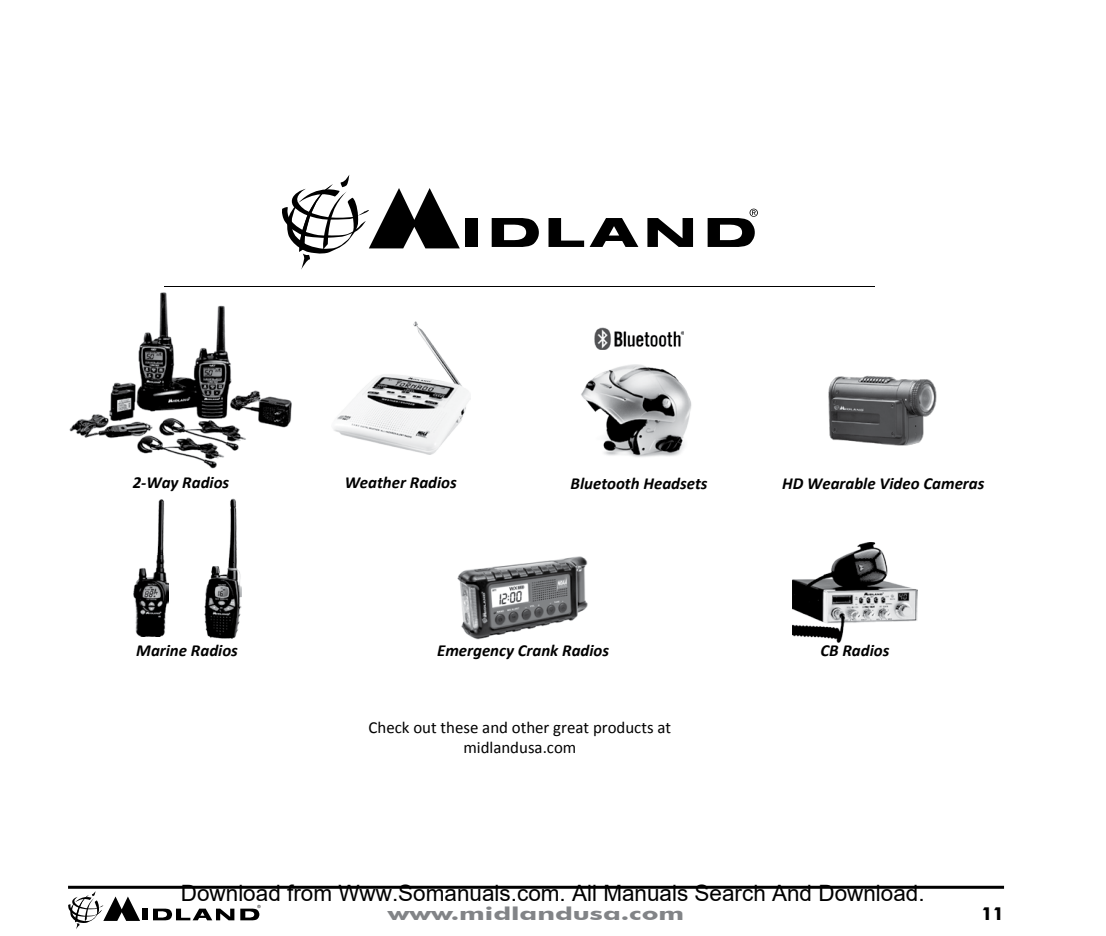
<style>
.page{position:relative;width:1106px;height:936px;background:#fff}
.page>*{position:absolute;margin:0;border:0;box-sizing:border-box;transform-origin:0 0}
.t1{font:22.5px "Arial";color:#000}
.t2{font:700 18px "Futura BT";color:#828487;scale:1.5 1}
.t3{font:700 18px "Futura BT";color:#000}
.t4{font:italic 700 16.8px "Calibri";color:#000}
.t5{font:16.8px/20.1px "Calibri";color:#000;text-align:center}
</style>
<div class="page">
<hr style="left:68px;top:885px;width:936px;height:3px;background:#000">
<div style="left:142px;top:908px;width:5px;height:12px;background:#000"></div>
<svg style="left:153px;top:908px;width:81px;height:12px"></svg>
<svg style="left:240px;top:904px;width:21px;height:16px"></svg>
<svg style="left:68px;top:891px;width:72px;height:38px"></svg>
<img style="left:792px;top:542px;width:125px;height:100px">
<img style="left:457px;top:556px;width:131px;height:84px">
<img style="left:133px;top:499px;width:35px;height:137px">
<img style="left:204px;top:498px;width:37px;height:140px">
<img style="left:828px;top:375px;width:109px;height:71px">
<img style="left:581px;top:364px;width:111px;height:93px">
<img style="left:595px;top:327px;width:88px;height:22px">
<img style="left:333px;top:321px;width:137px;height:133px">
<img style="left:69px;top:292px;width:223px;height:177px">
<hr style="left:165px;top:286px;width:710px;height:1px;background:#000">
<div style="left:465px;top:218px;width:12px;height:29px;background:#000"></div>
<svg style="left:647px;top:218px;width:46px;height:29px"></svg>
<svg style="left:548px;top:218px;width:90px;height:29px"></svg>
<svg style="left:491px;top:218px;width:48px;height:29px"></svg>
<svg style="left:707px;top:209px;width:51px;height:38px"></svg>
<svg style="left:282px;top:175px;width:178px;height:94px"></svg>
<p class="t4" style="left:133px;top:471px;width:98px">2-Way Radios</p>
<p class="t4" style="left:345px;top:472px;width:114px">Weather Radios</p>
<p class="t4" style="left:570px;top:473px;width:138px">Bluetooth Headsets</p>
<p class="t4" style="left:782px;top:472px;width:204px">HD Wearable Video Cameras</p>
<p class="t4" style="left:136px;top:640px;width:103px">Marine Radios</p>
<p class="t4" style="left:437px;top:639px;width:173px">Emergency Crank Radios</p>
<p class="t4" style="left:820px;top:639px;width:70px">CB Radios</p>
<p class="t5" style="left:368px;top:717px;width:304px">Check out these and other great products at midlandusa.com</p>
<h1 class="t1" style="left:181px;top:880px;width:745px">Download from Www.Somanuals.com. All Manuals Search And Download.</h1>
<p class="t2" style="left:388px;top:902px;width:199px">www.midlandusa.com</p>
<p class="t3" style="left:981px;top:902px;width:24px">11</p>
</div>
